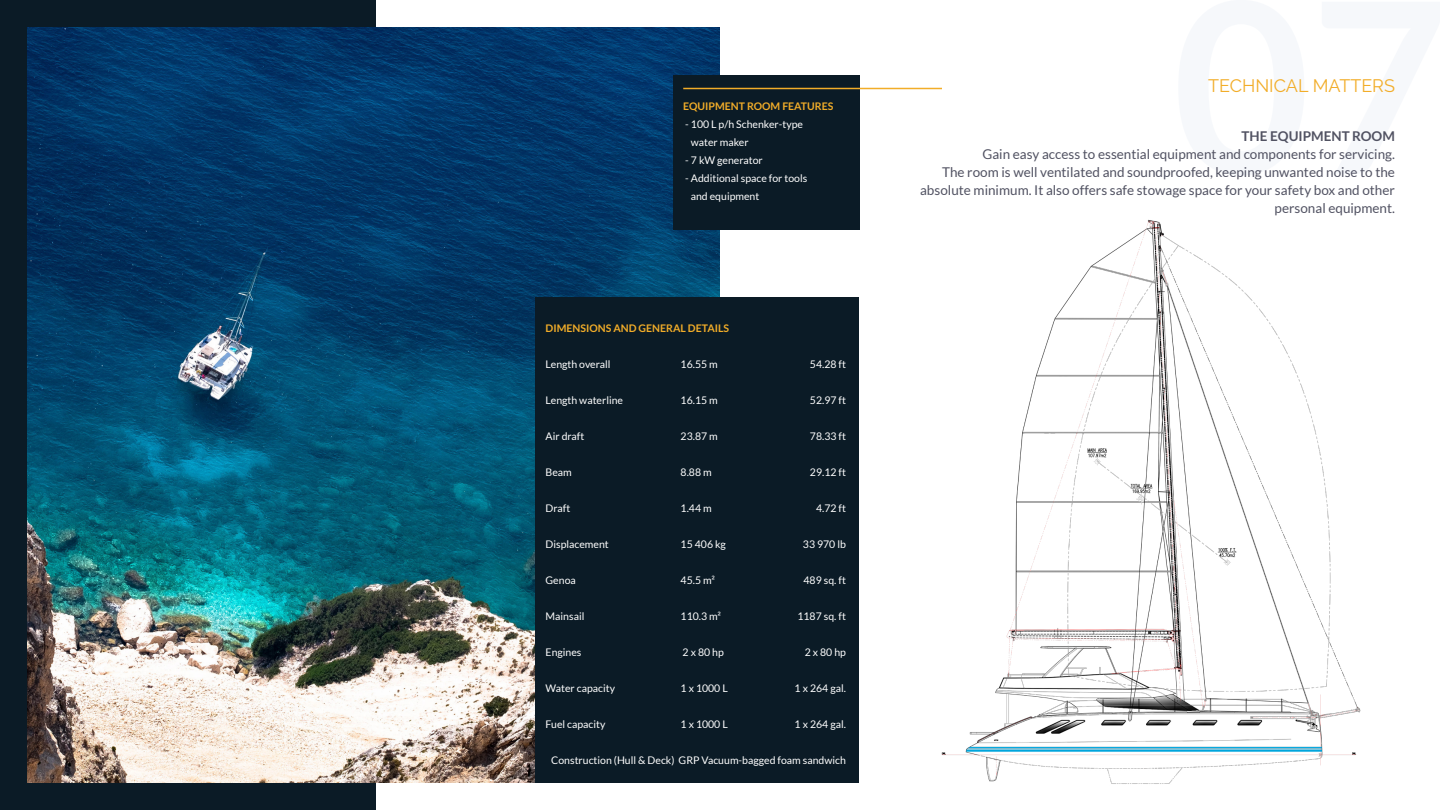
<style>
.page{position:relative;width:1440px;height:810px;background:#fff}
.page>*{position:absolute;margin:0;border:0;box-sizing:border-box;transform-origin:0 0}
.t1{font:18px "Raleway";color:#f2ad29}
.t2{font:13.5px/18px "Lato";color:#515262;text-align:right}
.t3{font:700 13.5px "Lato";color:#515262}
.t4{font:10.5px/18px "Lato";color:#fff}
.t5{font:700 10.5px "Lato";color:#f2ad29}
</style>
<div class="page">
<div style="left:0;top:0;width:376px;height:810px;background:#0b1b26"></div>
<img style="left:27px;top:27px;width:693px;height:756px">
<div style="left:673px;top:75px;width:187px;height:155px;background:#0b1b26"></div>
<hr style="left:683px;top:88px;width:259px;height:1px;background:#f2ad29">
<div style="left:536px;top:298px;width:324px;height:485px;background:#0b1b26"></div>
<img style="left:941px;top:219px;width:420px;height:565px">
<p class="t5" style="left:683px;top:100px;width:152px">EQUIPMENT ROOM FEATURES</p>
<p class="t4" style="left:691px;top:115px;width:114px;text-indent:-5px">- 100 L p/h Schenker-type water maker</p>
<p class="t4" style="left:685px;top:151px;width:79px">- 7 kW generator</p>
<p class="t4" style="left:691px;top:169px;width:118px;text-indent:-5px">- Additional space for tools and equipment</p>
<p class="t5" style="left:546px;top:323px;width:185px">DIMENSIONS AND GENERAL DETAILS</p>
<p class="t4" style="left:546px;top:356px;width:66px">Length overall</p>
<p class="t4" style="left:681px;top:356px;width:39px">16.55 m</p>
<p class="t4" style="left:810px;top:356px;width:38px">54.28 ft</p>
<p class="t4" style="left:546px;top:392px;width:79px">Length waterline</p>
<p class="t4" style="left:681px;top:392px;width:39px">16.15 m</p>
<p class="t4" style="left:810px;top:392px;width:38px">52.97 ft</p>
<p class="t4" style="left:546px;top:428px;width:40px">Air draft</p>
<p class="t4" style="left:681px;top:428px;width:39px">23.87 m</p>
<p class="t4" style="left:810px;top:428px;width:38px">78.33 ft</p>
<p class="t4" style="left:546px;top:464px;width:28px">Beam</p>
<p class="t4" style="left:681px;top:464px;width:33px">8.88 m</p>
<p class="t4" style="left:810px;top:464px;width:38px">29.12 ft</p>
<p class="t4" style="left:546px;top:500px;width:26px">Draft</p>
<p class="t4" style="left:681px;top:500px;width:33px">1.44 m</p>
<p class="t4" style="left:816px;top:500px;width:31px">4.72 ft</p>
<p class="t4" style="left:546px;top:536px;width:65px">Displacement</p>
<p class="t4" style="left:681px;top:536px;width:47px">15 406 kg</p>
<p class="t4" style="left:803px;top:536px;width:45px">33 970 lb</p>
<p class="t4" style="left:546px;top:572px;width:32px">Genoa</p>
<p class="t4" style="left:681px;top:572px;width:36px">45.5 m²</p>
<p class="t4" style="left:804px;top:572px;width:44px">489 sq. ft</p>
<p class="t4" style="left:546px;top:608px;width:40px">Mainsail</p>
<p class="t4" style="left:681px;top:608px;width:42px">110.3 m²</p>
<p class="t4" style="left:797px;top:608px;width:50px">1187 sq. ft</p>
<p class="t4" style="left:546px;top:644px;width:37px">Engines</p>
<p class="t4" style="left:683px;top:644px;width:43px">2 x 80 hp</p>
<p class="t4" style="left:805px;top:644px;width:43px">2 x 80 hp</p>
<p class="t4" style="left:546px;top:680px;width:71px">Water capacity</p>
<p class="t4" style="left:681px;top:680px;width:49px">1 x 1000 L</p>
<p class="t4" style="left:795px;top:680px;width:53px">1 x 264 gal.</p>
<p class="t4" style="left:546px;top:716px;width:61px">Fuel capacity</p>
<p class="t4" style="left:681px;top:716px;width:49px">1 x 1000 L</p>
<p class="t4" style="left:795px;top:716px;width:53px">1 x 264 gal.</p>
<p class="t4" style="left:551px;top:752px;width:296px">Construction (Hull &amp; Deck) GRP Vacuum-bagged foam sandwich</p>
<h1 class="t1" style="left:1208px;top:75px;width:188px">TECHNICAL MATTERS</h1>
<p class="t3" style="left:1242px;top:128px;width:155px">THE EQUIPMENT ROOM</p>
<p class="t2" style="left:920px;top:145px;width:476px">Gain easy access to essential equipment and components for servicing.<br>The room is well ventilated and soundproofed, keeping unwanted noise to the absolute minimum. It also offers safe stowage space for your safety box and other personal equipment.</p>
</div>
